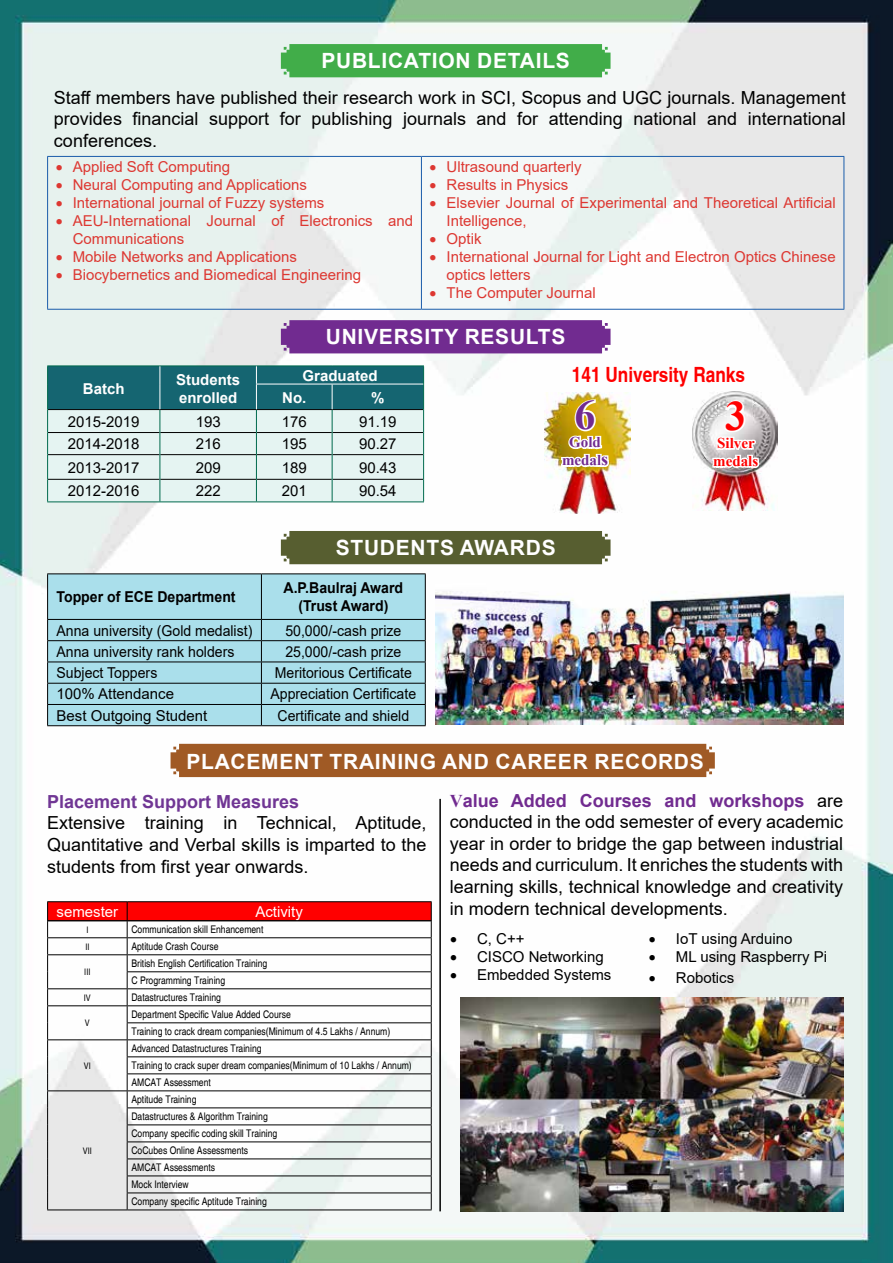
<style>
.page{position:relative;width:893px;height:1263px;background:#fff}
.page>*{position:absolute;margin:0;border:0;box-sizing:border-box;transform-origin:0 0}
.t1{font:700 42px "Times New Roman";color:#712b90}
.t2{font:700 42px "Times New Roman";color:#f00}
.t3{font:700 21px "Arial";letter-spacing:.035em;color:#fff}
.t4{font:700 condensed 21px "Helvetica";color:#f00}
.t5{font:18px/21.6px "Arial";color:#000;text-align:justify}
.t6{font:700 18px "Arial";color:#703694}
.t7{font:15px/18px "Arial";color:#dd3832}
.t8{font:15px "Arial";color:#000}
.t9{font:15px "Arial";color:#000;scale:.94 1}
.t10{font:700 15px/18px "Arial";color:#000;text-align:center;scale:.94 1}
.t11{font:700 15px/18px "Arial";color:#fff}
.t12{font:15px "Arial";color:#fff}
.t13{font:700 15px/18px "Times New Roman";color:#f00}
.t14{font:700 15px/18px "Times New Roman";color:#712b90;text-align:center}
.t15{font:condensed 10.5px/17px "Helvetica";color:#000}
.t16{font:condensed 9px "Helvetica";color:#000}
.s1{font-size:18px}
.s2{font-family:"Times New Roman";font-weight:700;color:#712b90}
.s3{font-weight:700;color:#712b90}
</style>
<div class="page">
<img style="left:1px;top:0;width:892px;height:1263px">
<img style="left:0;top:0;width:1px;height:1263px">
<hr style="left:47px;top:156px;width:374px;height:1px;background:#1a5caa">
<hr style="left:47px;top:157px;width:1px;height:152px;background:#1a5caa">
<hr style="left:421px;top:156px;width:423px;height:1px;background:#1a5caa">
<hr style="left:421px;top:157px;width:1px;height:152px;background:#1a5caa">
<hr style="left:844px;top:157px;width:1px;height:152px;background:#1a5caa">
<hr style="left:47px;top:309px;width:374px;height:1px;background:#1a5caa">
<hr style="left:421px;top:309px;width:423px;height:1px;background:#1a5caa">
<svg style="left:47px;top:366px;width:377px;height:136px;background:#9abec0"></svg>
<img style="left:545px;top:392px;width:85px;height:122px">
<img style="left:693px;top:391px;width:85px;height:120px">
<svg style="left:559px;top:398px;width:52px;height:77px"></svg>
<svg style="left:710px;top:398px;width:52px;height:72px"></svg>
<div style="left:48px;top:574px;width:377px;height:151px;background:#aadfeb"></div>
<hr style="left:47px;top:573px;width:214px;height:1px;background:#000">
<hr style="left:47px;top:574px;width:1px;height:45px;background:#000">
<hr style="left:261px;top:573px;width:165px;height:1px;background:#000">
<hr style="left:261px;top:574px;width:1px;height:45px;background:#000">
<hr style="left:425px;top:574px;width:1px;height:45px;background:#000">
<hr style="left:47px;top:619px;width:214px;height:1px;background:#000">
<hr style="left:261px;top:619px;width:165px;height:1px;background:#000">
<hr style="left:47px;top:640px;width:214px;height:1px;background:#000">
<hr style="left:261px;top:640px;width:165px;height:1px;background:#000">
<hr style="left:47px;top:661px;width:214px;height:1px;background:#000">
<hr style="left:261px;top:661px;width:165px;height:1px;background:#000">
<hr style="left:47px;top:683px;width:214px;height:1px;background:#000">
<hr style="left:261px;top:683px;width:165px;height:1px;background:#000">
<hr style="left:47px;top:704px;width:214px;height:1px;background:#000">
<svg style="left:47px;top:620px;width:1px;height:105px"></svg>
<hr style="left:261px;top:704px;width:165px;height:1px;background:#000">
<svg style="left:261px;top:620px;width:1px;height:105px"></svg>
<svg style="left:425px;top:620px;width:1px;height:105px"></svg>
<hr style="left:47px;top:725px;width:214px;height:1px;background:#000">
<hr style="left:261px;top:725px;width:165px;height:1px;background:#000">
<hr style="left:47px;top:901px;width:80px;height:1px;background:#000">
<hr style="left:127px;top:901px;width:305px;height:1px;background:#000">
<img style="left:460px;top:998px;width:383px;height:213px">
<hr style="left:439px;top:799px;width:2px;height:412px;background:#000">
<img style="left:436px;top:576px;width:407px;height:149px">
<hr style="left:47px;top:1209px;width:80px;height:1px;background:#000">
<svg style="left:47px;top:902px;width:385px;height:307px"></svg>
<hr style="left:127px;top:1209px;width:305px;height:1px;background:#000">
<div style="left:281px;top:44px;width:329px;height:33px;background:#41ad49"></div>
<div style="left:281px;top:320px;width:329px;height:33px;background:#712b90"></div>
<div style="left:281px;top:531px;width:329px;height:33px;background:#575e30"></div>
<div style="left:171px;top:744px;width:544px;height:33px;background:#a05a25"></div>
<p class="t3" style="left:321px;top:46px;width:250px">PUBLICATION DETAILS</p>
<p class="t5" style="left:54px;top:86px;width:793px">Staff members have published their research work in SCI, Scopus and UGC journals. Management provides financial support for publishing journals and for attending national and international conferences.</p>
<p class="t7" style="left:56px;top:157px;width:176px">• Applied Soft Computing</p>
<p class="t7" style="left:56px;top:175px;width:253px">• Neural Computing and Applications</p>
<p class="t7" style="left:56px;top:193px;width:270px">• International journal of Fuzzy systems</p>
<p class="t7" style="left:73px;top:211px;width:342px;text-indent:-17px">• AEU-International Journal of Electronics and<br>Communications</p>
<p class="t7" style="left:56px;top:247px;width:243px">• Mobile Networks and Applications</p>
<p class="t7" style="left:56px;top:265px;width:307px">• Biocybernetics and Biomedical Engineering</p>
<p class="t7" style="left:429px;top:157px;width:154px">• Ultrasound quarterly</p>
<p class="t7" style="left:429px;top:175px;width:140px">• Results in Physics</p>
<p class="t7" style="left:446px;top:193px;width:391px;text-indent:-17px">• Elsevier Journal of Experimental and Theoretical Artificial<br>Intelligence,</p>
<p class="t7" style="left:429px;top:229px;width:54px">• Optik</p>
<p class="t7" style="left:446px;top:247px;width:391px;text-indent:-17px">• International Journal for Light and Electron Optics Chinese optics letters</p>
<p class="t7" style="left:429px;top:283px;width:168px">• The Computer Journal</p>
<p class="t3" style="left:326px;top:322px;width:241px">UNIVERSITY RESULTS</p>
<p class="t11" style="left:83px;top:379px;width:43px">Batch</p>
<p class="t11" style="left:176px;top:370px;width:66px">Students enrolled</p>
<p class="t11" style="left:282px;top:365px;width:97px;line-height:21.8px;text-indent:20px">Graduated<br>No.</p>
<p class="t11" style="left:371px;top:388px;width:15px">%</p>
<p class="t8" style="left:68px;top:411px;width:73px">2015-2019</p>
<p class="t8" style="left:196px;top:411px;width:27px">193</p>
<p class="t8" style="left:282px;top:411px;width:27px">176</p>
<p class="t8" style="left:359px;top:411px;width:39px">91.19</p>
<p class="t8" style="left:68px;top:434px;width:73px">2014-2018</p>
<p class="t8" style="left:196px;top:434px;width:27px">216</p>
<p class="t8" style="left:282px;top:434px;width:27px">195</p>
<p class="t8" style="left:359px;top:434px;width:39px">90.27</p>
<p class="t8" style="left:68px;top:457px;width:73px">2013-2017</p>
<p class="t8" style="left:196px;top:457px;width:27px">209</p>
<p class="t8" style="left:282px;top:457px;width:27px">189</p>
<p class="t8" style="left:359px;top:457px;width:39px">90.43</p>
<p class="t8" style="left:68px;top:481px;width:73px">2012-2016</p>
<p class="t8" style="left:196px;top:481px;width:27px">222</p>
<p class="t8" style="left:282px;top:481px;width:27px">201</p>
<p class="t8" style="left:359px;top:481px;width:39px">90.54</p>
<p class="t4" style="left:572px;top:362px;width:175px">141 University Ranks</p>
<h1 class="t1" style="left:575px;top:385px;width:22px">6</h1>
<p class="t14" style="left:562px;top:433px;width:48px">Gold medal<span class="s1">s</span></p>
<h1 class="t2" style="left:725px;top:386px;width:22px">3</h1>
<p class="t13" style="left:713px;top:434px;width:46px">Silver medals</p>
<p class="t3" style="left:336px;top:533px;width:221px">STUDENTS AWARDS</p>
<p class="t10" style="left:57px;top:588px;width:192px">Topper of ECE Department</p>
<p class="t10" style="left:284px;top:579px;width:129px">A.P.Baulraj Award (Trust Award)</p>
<p class="t9" style="left:57px;top:620px;width:210px">Anna university (Gold medalist)</p>
<p class="t9" style="left:285px;top:620px;width:125px">50,000/-cash prize</p>
<p class="t9" style="left:57px;top:641px;width:191px">Anna university rank holders</p>
<p class="t9" style="left:285px;top:641px;width:125px">25,000/-cash prize</p>
<p class="t9" style="left:57px;top:662px;width:109px">Subject Toppers</p>
<p class="t9" style="left:275px;top:662px;width:147px">Meritorious Certificate</p>
<p class="t8" style="left:57px;top:684px;width:119px">100% Attendance</p>
<p class="t9" style="left:270px;top:684px;width:157px">Appreciation Certificate</p>
<p class="t8" style="left:57px;top:705px;width:152px">Best Outgoing Student</p>
<p class="t9" style="left:278px;top:705px;width:142px">Certificate and shield</p>
<p class="t3" style="left:186px;top:747px;width:519px">PLACEMENT TRAINING AND CAREER RECORDS</p>
<p class="t6" style="left:47px;top:789px;width:254px">Placement Support Measures</p>
<p class="t5" style="left:47px;top:812px;width:381px">Extensive training in Technical, Aptitude, Quantitative and Verbal skills is imparted to the students from first year onwards.</p>
<p class="t12" style="left:57px;top:901px;width:63px">semester</p>
<p class="t12" style="left:255px;top:901px;width:49px">Activity</p>
<p class="t16" style="left:86px;top:924px;width:4px">I</p>
<p class="t15" style="left:131px;top:921px;width:134px">Communication skill Enhancement</p>
<p class="t16" style="left:85px;top:941px;width:6px">II</p>
<p class="t15" style="left:131px;top:938px;width:89px">Aptitude Crash Course</p>
<p class="t16" style="left:84px;top:967px;width:8px">III</p>
<p class="t15" style="left:131px;top:955px;width:137px">British English Certification Training<br>C Programming Training</p>
<p class="t16" style="left:84px;top:992px;width:8px">IV</p>
<p class="t15" style="left:131px;top:989px;width:91px">Datastructures Training</p>
<p class="t16" style="left:85px;top:1018px;width:6px">V</p>
<p class="t15" style="left:131px;top:1006px;width:260px">Department Specific Value Added Course<br>Training to crack dream companies(Minimum of 4.5 Lakhs / Annum)</p>
<p class="t16" style="left:84px;top:1060px;width:8px">VI</p>
<p class="t15" style="left:131px;top:1040px;width:282px">Advanced Datastructures Training<br>Training to crack super dream companies(Minimum of 10 Lakhs / Annum)<br>AMCAT Assessment</p>
<p class="t16" style="left:83px;top:1145px;width:11px">VII</p>
<p class="t15" style="left:131px;top:1091px;width:147px">Aptitude Training<br>Datastructures &amp; Algorithm Training<br>Company specific coding skill Training<br>CoCubes Online Assessments<br>AMCAT Assessments<br>Mock Interview<br>Company specific Aptitude Training</p>
<p class="t5" style="left:450px;top:789px;width:395px"><span class="s2">V</span><span class="s3">alue Added Courses and workshops</span> are conducted in the odd semester of every academic year in order to bridge the gap between industrial needs and curriculum. It enriches the students with learning skills, technical knowledge and creativity in modern technical developments.</p>
<p class="t8" style="left:450px;top:928px;width:76px">• C, C++</p>
<p class="t8" style="left:450px;top:946px;width:155px">• CISCO Networking</p>
<p class="t8" style="left:450px;top:964px;width:163px">• Embedded Systems</p>
<p class="t8" style="left:649px;top:928px;width:145px">• IoT using Arduino</p>
<p class="t8" style="left:649px;top:946px;width:180px">• ML using Raspberry Pi</p>
<p class="t8" style="left:649px;top:968px;width:87px">• Robotics</p>
</div>
